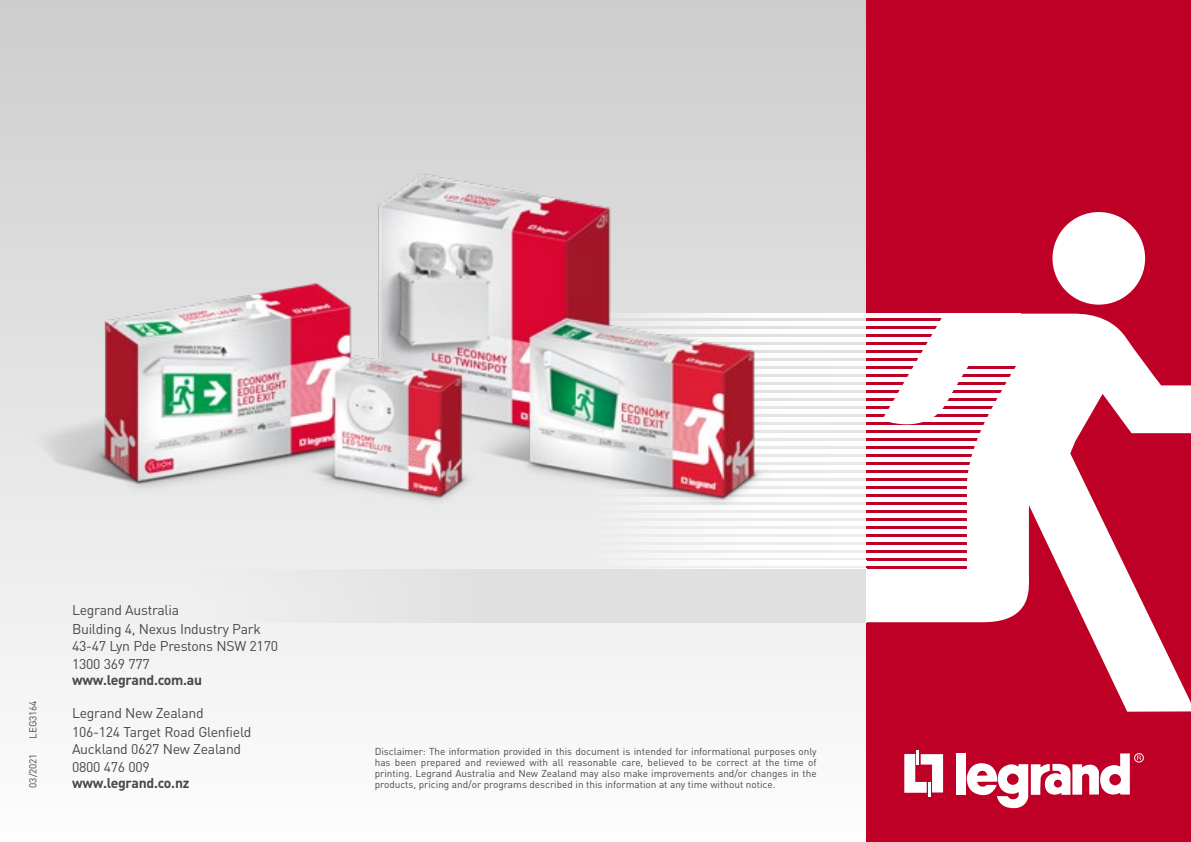
<style>
.page{position:relative;width:1191px;height:842px;background:#fff}
.page>*{position:absolute;margin:0;border:0;box-sizing:border-box;transform-origin:0 0}
.t1{font:14px/19px "DIN Pro";letter-spacing:-.02em;color:#484848}
.t2{font:700 14px "DIN Pro";letter-spacing:-.02em;color:#484848}
.t3{font:10px/11px "DIN Pro";color:#484848;text-align:justify}
.t4{font:10px "DIN Pro";letter-spacing:-.02em;color:#484848}
</style>
<div class="page">
<div style="left:0;top:0;width:1118px;height:842px;background:linear-gradient(to bottom,#cdcdcd,#fdfdfd)"></div>
<div style="left:866px;top:0;width:325px;height:842px;background:#be0027"></div>
<svg style="left:819px;top:314px;width:372px;height:398px;fill:#fff"></svg>
<div style="left:1052px;top:212px;width:93px;height:93px;background:#fff;border-radius:50%"></div>
<hr style="left:486px;top:314px;width:380px;height:4px;background:#fefefe">
<div style="left:486px;top:321px;width:380px;height:5px;background:#fefefe"></div>
<div style="left:486px;top:329px;width:380px;height:5px;background:#fefefe"></div>
<div style="left:486px;top:337px;width:380px;height:5px;background:#fefefe"></div>
<div style="left:486px;top:345px;width:380px;height:5px;background:#fefefe"></div>
<div style="left:486px;top:353px;width:380px;height:5px;background:#fefefe"></div>
<hr style="left:486px;top:361px;width:380px;height:4px;background:#fefefe">
<hr style="left:486px;top:369px;width:380px;height:4px;background:#fefefe">
<hr style="left:486px;top:377px;width:380px;height:4px;background:#fefefe">
<hr style="left:486px;top:385px;width:380px;height:4px;background:#fefefe">
<hr style="left:486px;top:393px;width:380px;height:4px;background:#fefefe">
<hr style="left:486px;top:401px;width:380px;height:4px;background:#fefefe">
<hr style="left:486px;top:409px;width:380px;height:4px;background:#fefefe">
<hr style="left:486px;top:417px;width:380px;height:4px;background:#fefefe">
<hr style="left:486px;top:425px;width:380px;height:4px;background:#fefefe">
<hr style="left:486px;top:433px;width:380px;height:4px;background:#fefefe">
<hr style="left:486px;top:441px;width:380px;height:4px;background:#fefefe">
<hr style="left:486px;top:449px;width:380px;height:4px;background:#fefefe">
<hr style="left:486px;top:457px;width:380px;height:4px;background:#fefefe">
<hr style="left:486px;top:465px;width:380px;height:4px;background:#fefefe">
<hr style="left:486px;top:473px;width:380px;height:4px;background:#fefefe">
<hr style="left:486px;top:481px;width:380px;height:4px;background:#fefefe">
<hr style="left:486px;top:489px;width:380px;height:4px;background:#fefefe">
<hr style="left:486px;top:497px;width:380px;height:4px;background:#fefefe">
<hr style="left:486px;top:505px;width:380px;height:4px;background:#fefefe">
<hr style="left:486px;top:513px;width:380px;height:4px;background:#fefefe">
<hr style="left:486px;top:521px;width:380px;height:4px;background:#fefefe">
<hr style="left:486px;top:529px;width:380px;height:4px;background:#fefefe">
<hr style="left:486px;top:537px;width:380px;height:4px;background:#fefefe">
<hr style="left:486px;top:545px;width:380px;height:4px;background:#fefefe">
<hr style="left:486px;top:553px;width:380px;height:4px;background:#fefefe">
<hr style="left:486px;top:561px;width:380px;height:4px;background:#fefefe">
<div style="left:59px;top:569px;width:807px;height:53px;background:linear-gradient(to right,#f0f0f0,#dbdbdb)"></div>
<div style="left:866px;top:569px;width:57px;height:53px;background:#fff"></div>
<div style="left:956px;top:753px;width:9px;height:41px;background:#fff"></div>
<svg style="left:966px;top:753px;width:163px;height:55px"></svg>
<hr style="left:916px;top:751px;width:3px;height:14px;background:#fff">
<svg style="left:904px;top:754px;width:39px;height:42px"></svg>
<div style="left:1134px;top:753px;width:9px;height:9px;border:1px solid #fff;border-radius:50%"></div>
<img style="left:17px;top:114px;width:769px;height:461px">
<p class="t4" style="left:26px;top:739px;width:39px;rotate:-90deg">LEG3164</p>
<p class="t3" style="left:27px;top:787px;width:35px;rotate:-90deg">03/2021</p>
<h1 class="t1" style="left:72px;top:600px;width:190px">Legrand Australia<br>Building 4, Nexus Industry Park</h1>
<h1 class="t1" style="left:72px;top:636px;width:207px;line-height:18.4px">43-47 Lyn Pde Prestons NSW 2170<br>1300 369 777</h1>
<h1 class="t2" style="left:72px;top:670px;width:132px">www.legrand.com.au</h1>
<h1 class="t1" style="left:72px;top:702px;width:181px">Legrand New Zealand<br>106-124 Target Road Glenfield</h1>
<h1 class="t1" style="left:72px;top:739px;width:171px;line-height:18.4px">Auckland 0627 New Zealand<br>0800 476 009</h1>
<h1 class="t2" style="left:72px;top:773px;width:119px">www.legrand.co.nz</h1>
<p class="t3" style="left:375px;top:745px;width:443px">Disclaimer: The information provided in this document is intended for informational purposes only has been prepared and reviewed with all reasonable care, believed to be correct at the time of printing. Legrand Australia and New Zealand may also make improvements and/or changes in the products, pricing and/or programs described in this information at any time without notice.</p>
</div>
